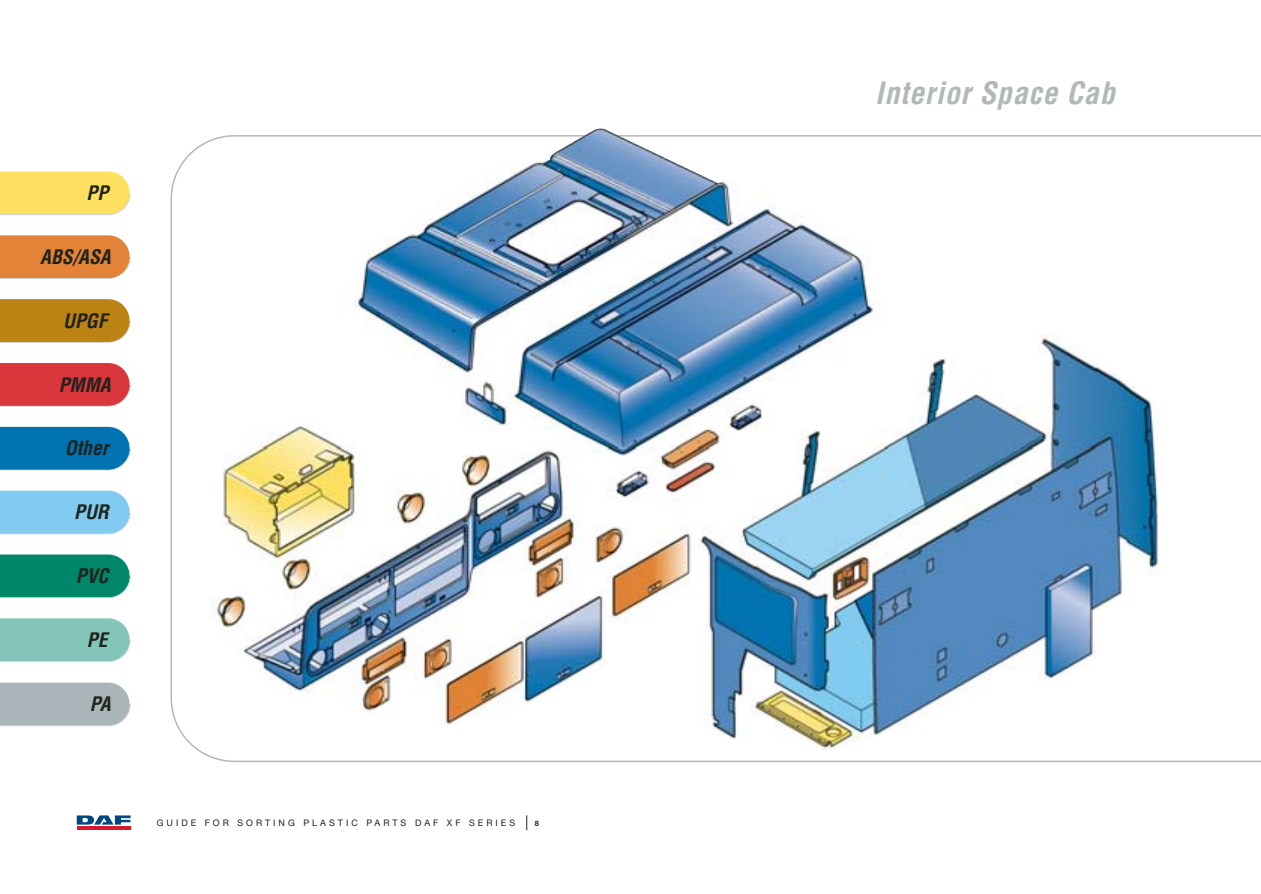
<style>
.page{position:relative;width:1261px;height:894px;background:#fff}
.page>*{position:absolute;margin:0;border:0;box-sizing:border-box;transform-origin:0 0}
.t1{font:italic 700 condensed 30px "Helvetica";letter-spacing:.025em;color:#b2b8b9}
.t2{font:italic 700 condensed 19.5px "Helvetica";color:#20231e}
.t3{font:9px "Helvetica Neue";letter-spacing:.335em;color:#20231e}
.t4{font:700 7.5px "Helvetica Neue";color:#20231e}
</style>
<div class="page">
<img style="left:0;top:128px;width:1261px;height:703px">
<h2 class="t2" style="left:87px;top:185px;width:23px">PP</h2>
<h2 class="t2" style="left:40px;top:249px;width:72px">ABS/ASA</h2>
<h2 class="t2" style="left:63px;top:313px;width:46px">UPGF</h2>
<h2 class="t2" style="left:59px;top:377px;width:54px">PMMA</h2>
<h2 class="t2" style="left:65px;top:440px;width:45px">Other</h2>
<h2 class="t2" style="left:74px;top:504px;width:36px">PUR</h2>
<h2 class="t2" style="left:76px;top:568px;width:34px">PVC</h2>
<h2 class="t2" style="left:87px;top:632px;width:22px">PE</h2>
<h2 class="t2" style="left:90px;top:695px;width:22px">PA</h2>
<p class="t3" style="left:157px;top:819px;width:360px">GUIDE FOR SORTING PLASTIC PARTS DAF XF SERIES</p>
<p class="t4" style="left:535px;top:820px;width:6px">8</p>
<h1 class="t1" style="left:875px;top:82px;width:241px">Interior Space Cab</h1>
</div>
